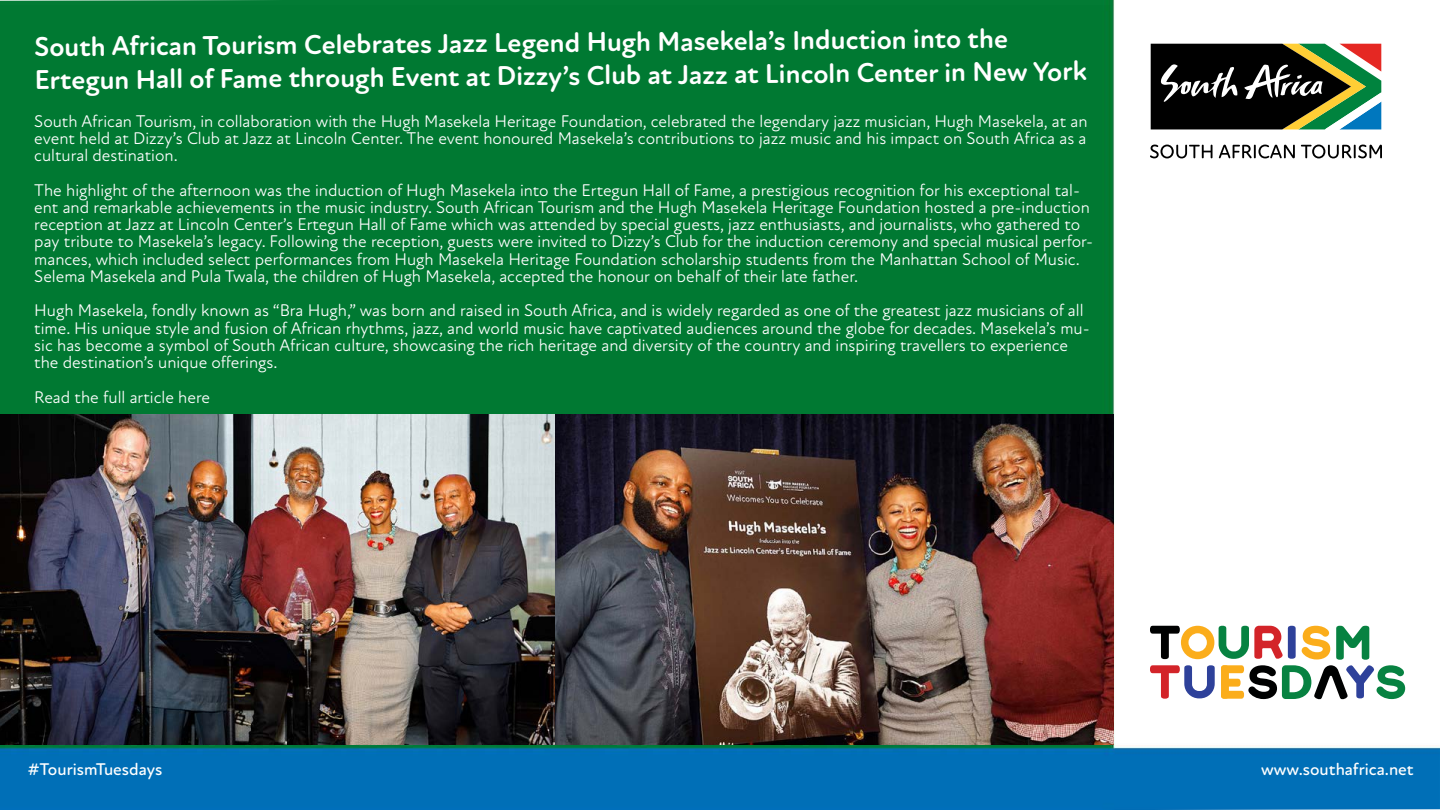
<style>
.page{position:relative;width:1440px;height:810px;background:#fff}
.page>*{position:absolute;margin:0;border:0;box-sizing:border-box;transform-origin:0 0}
.t1{font:700 27.75px/33.8px "Atten Round New";color:#fff}
.t2{font:17.25px/17.2px "Atten Round New";color:#fff}
.t3{font:500 17.25px "Atten Round New";color:#fff}
</style>
<div class="page">
<img style="left:0;top:0;width:1440px;height:810px">
<svg style="left:1150px;top:43px;width:232px;height:87px"></svg>
<svg style="left:1151px;top:44px;width:230px;height:85px;background:#384031"></svg>
<svg style="left:1150px;top:145px;width:63px;height:13px"></svg>
<svg style="left:1219px;top:145px;width:76px;height:13px"></svg>
<svg style="left:1301px;top:145px;width:81px;height:13px"></svg>
<svg style="left:1150px;top:626px;width:255px;height:74px"></svg>
<img style="left:0;top:414px;width:556px;height:330px">
<img style="left:556px;top:414px;width:558px;height:330px">
<h1 class="t1" style="left:34px;top:35px;width:1054px;rotate:-1deg">South African Tourism Celebrates Jazz Legend Hugh Masekela’s Induction into the<br>Ertegun Hall of Fame through Event at Dizzy’s Club at Jazz at Lincoln Center in New York</h1>
<p class="t2" style="left:34px;top:112px;width:1055px;text-align:justify">South African Tourism, in collaboration with the Hugh Masekela Heritage Foundation, celebrated the legendary jazz musician, Hugh Masekela, at an event held at Dizzy’s Club at Jazz at Lincoln Center. The event honoured Masekela’s contributions to jazz music and his impact on South Africa as a cultural destination.</p>
<p class="t2" style="left:34px;top:181px;width:1060px">The highlight of the afternoon was the induction of Hugh Masekela into the Ertegun Hall of Fame, a prestigious recognition for his exceptional tal&shy;ent and remarkable achievements in the music industry. South African Tourism and the Hugh Masekela Heritage Foundation hosted a pre-induction reception at Jazz at Lincoln Center’s Ertegun Hall of Fame which was attended by special guests, jazz enthusiasts, and journalists, who gathered to pay tribute to Masekela’s legacy. Following the reception, guests were invited to Dizzy’s Club for the induction ceremony and special musical perfor&shy;mances, which included select performances from Hugh Masekela Heritage Foundation scholarship students from the Manhattan School of Music.<br>Selema Masekela and Pula Twala, the children of Hugh Masekela, accepted the honour on behalf of their late father.</p>
<p class="t2" style="left:34px;top:302px;width:1057px">Hugh Masekela, fondly known as “Bra Hugh,” was born and raised in South Africa, and is widely regarded as one of the greatest jazz musicians of all time. His unique style and fusion of African rhythms, jazz, and world music have captivated audiences around the globe for decades. Masekela’s mu&shy;sic has become a symbol of South African culture, showcasing the rich heritage and diversity of the country and inspiring travellers to experience the destination’s unique offerings.</p>
<p class="t2" style="left:34px;top:388px;width:177px">Read the full article here</p>
<p class="t3" style="left:28px;top:759px;width:136px">#TourismTuesdays</p>
<p class="t3" style="left:1261px;top:759px;width:154px">www.southafrica.net</p>
</div>
